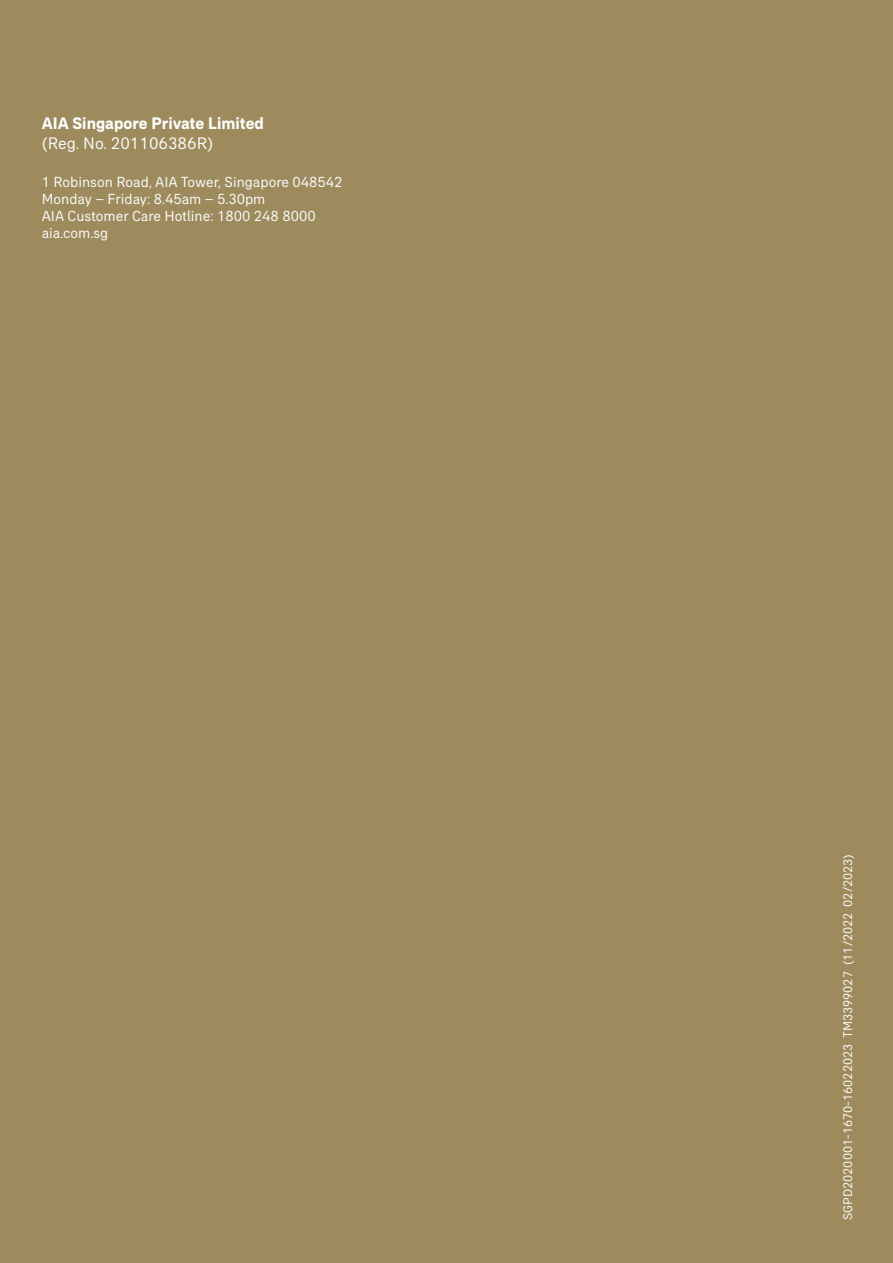
<style>
.page{position:relative;width:893px;height:1263px;background:#9d8b5d}
.page>*{position:absolute;margin:0;border:0;box-sizing:border-box;transform-origin:0 0}
.t1{font:700 16.95px "AIA Everest";color:#fff}
.t2{font:16.95px "AIA Everest";color:#fff}
.t3{font:14.85px "AIA Everest";color:#fff}
.t4{font:12.75px "AIA Everest";color:#fff}
</style>
<div class="page">
<p class="t1" style="left:42px;top:113px;width:224px">AIA Singapore Private Limited</p>
<p class="t2" style="left:42px;top:134px;width:173px">(Reg. No. 201106386R)</p>
<p class="t3" style="left:42px;top:173px;width:302px">1 Robinson Road, AIA Tower, Singapore 048542</p>
<p class="t3" style="left:42px;top:190px;width:225px">Monday – Friday: 8.45am – 5.30pm</p>
<p class="t3" style="left:42px;top:207px;width:276px">AIA Customer Care Hotline: 1800 248 8000</p>
<p class="t3" style="left:42px;top:224px;width:68px">aia.com.sg</p>
<p class="t4" style="left:840px;top:1220px;width:367px;rotate:-90deg">SGPD2020001-1670-16022023 TM3399027 (11/2022 02/2023)</p>
</div>
